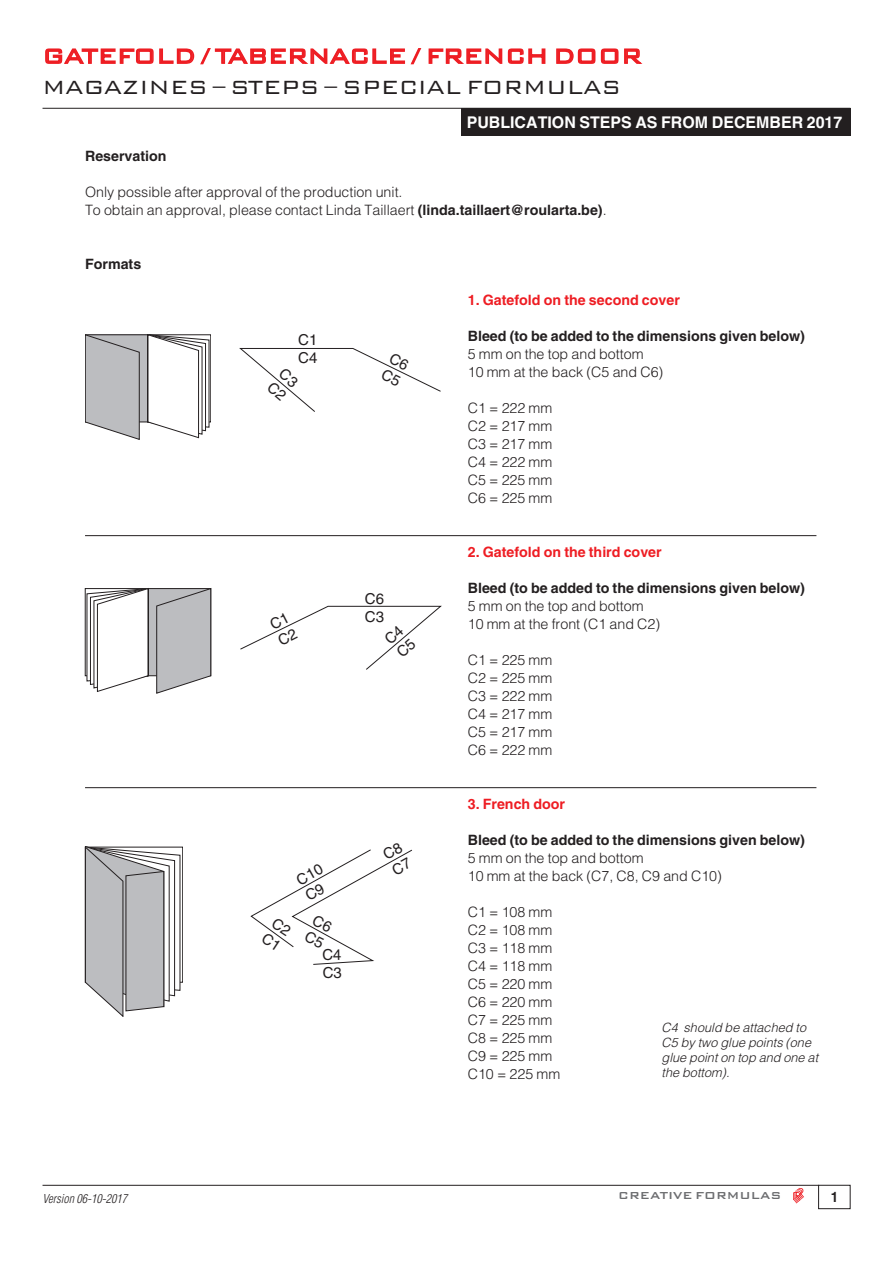
<style>
.page{position:relative;width:893px;height:1263px;background:#fff}
.page>*{position:absolute;margin:0;border:0;box-sizing:border-box;transform-origin:0 0}
.t1{font:300 27px "Bank Gothic E Lt BT";color:#ee1d23}
.t2{font:300 25.5px "Bank Gothic E Lt BT";color:#231f20}
.Normaal{font:700 16.2px "Helvetica";color:#fff}
.t3{font:15px/18px "Helvetica";color:#231f20}
.TEKST_GATEF_34{font:300 14.25px/18px "Helvetica";color:#231f20;text-align:justify}
.TEKST_GATEF_34-2{font:700 14.25px "Helvetica";color:#231f20}
.TEKST_CF{font:300 14.25px "Helvetica";color:#231f20}
.TITEL_ROOD_BOVENLIJN{font:700 14.25px "Helvetica";color:#ee1d23}
.GATEFOLDER_34_ROOD{font:700 14.25px "Helvetica";color:#ee1d23}
.tekst_bold_zwart{font:700 14.25px "Helvetica";color:#231f20}
.t4{font:500 13.5px "Bank Gothic E Md BT";color:#6c6d70}
.t5{font:700 condensed 13.5px "Helvetica";color:#231f20}
.TEKST_GATEF_34-3{font:italic 300 12.75px/15px "Helvetica";color:#231f20}
.t6{font:italic 300 condensed 12px "Helvetica";color:#231f20}
.s1{font-weight:700}
</style>
<div class="page">
<div style="left:818px;top:1185px;width:32px;height:24px;border:1px solid #231f20"></div>
<svg style="left:793px;top:1188px;width:11px;height:15px"></svg>
<hr style="left:43px;top:1185px;width:776px;height:1px;background:#231f20">
<hr style="left:43px;top:108px;width:807px;height:1px;background:#231f20">
<hr style="left:85px;top:535px;width:731px;height:1px;background:#231f20">
<hr style="left:85px;top:787px;width:731px;height:1px;background:#231f20">
<svg style="left:45px;top:48px;width:377px;height:17px"></svg>
<svg style="left:428px;top:48px;width:118px;height:16px"></svg>
<svg style="left:556px;top:48px;width:87px;height:16px"></svg>
<div style="left:85px;top:335px;width:63px;height:87px;background:#bcbdc0"></div>
<div style="left:85px;top:335px;width:63px;height:87px;border:1px solid #231f20"></div>
<div style="left:148px;top:335px;width:63px;height:87px;border:1px solid #231f20"></div>
<svg style="left:85px;top:334px;width:55px;height:106px"></svg>
<svg style="left:148px;top:334px;width:61px;height:104px"></svg>
<div style="left:148px;top:588px;width:63px;height:88px;background:#bcbdc0;border:1px solid #231f20"></div>
<svg style="left:85px;top:588px;width:2px;height:88px"></svg>
<svg style="left:156px;top:588px;width:55px;height:106px"></svg>
<svg style="left:87px;top:588px;width:61px;height:104px"></svg>
<svg style="left:240px;top:348px;width:201px;height:64px"></svg>
<svg style="left:240px;top:605px;width:201px;height:65px"></svg>
<div style="left:85px;top:847px;width:98px;height:135px;border:1px solid #231f20"></div>
<svg style="left:85px;top:846px;width:96px;height:171px"></svg>
<div style="left:461px;top:108px;width:389px;height:27px;background:#231f20"></div>
<svg style="left:251px;top:849px;width:161px;height:116px"></svg>
<p class="t1" style="left:43px;top:42px;width:601px">GATEFOLD / TABERNACLE / FRENCH DOOR</p>
<p class="t2" style="left:43px;top:74px;width:580px">MAGAZINES – STEPS – SPECIAL FORMULAS</p>
<p class="Normaal" style="left:467px;top:113px;width:377px">PUBLICATION STEPS AS FROM DECEMBER 2017</p>
<p class="tekst_bold_zwart" style="left:85px;top:147px;width:83px">Reservation</p>
<p class="TEKST_CF" style="left:85px;top:183px;width:319px">Only possible after approval of the production unit.</p>
<p class="TEKST_CF" style="left:85px;top:201px;width:523px">To obtain an approval, please contact Linda Taillaert <span class="s1">(linda.taillaert@roularta.be)</span>.</p>
<p class="tekst_bold_zwart" style="left:85px;top:255px;width:58px">Formats</p>
<p class="t3" style="left:298px;top:331px;width:21px">C1<br>C4</p>
<p class="t3" style="left:287px;top:365px;width:21px;rotate:41deg">C3<br>C2</p>
<p class="t3" style="left:394px;top:349px;width:21px;rotate:26deg">C6<br>C5</p>
<p class="t3" style="left:267px;top:617px;width:21px;rotate:-27deg">C1<br>C2</p>
<p class="t3" style="left:365px;top:589px;width:21px">C6<br>C3</p>
<p class="t3" style="left:381px;top:634px;width:21px;rotate:-42deg">C4<br>C5</p>
<p class="t3" style="left:293px;top:873px;width:29px;rotate:-29deg">C10<br>C9</p>
<p class="t3" style="left:278px;top:914px;width:21px;rotate:33deg">C2<br>C1</p>
<p class="t3" style="left:317px;top:911px;width:21px;rotate:26deg">C6<br>C5</p>
<p class="t3" style="left:322px;top:946px;width:21px;rotate:-1deg">C4<br>C3</p>
<p class="t3" style="left:380px;top:847px;width:21px;rotate:-29deg">C8<br>C7</p>
<p class="GATEFOLDER_34_ROOD" style="left:468px;top:291px;width:214px">1. Gatefold on the second cover</p>
<p class="TEKST_GATEF_34-2" style="left:468px;top:327px;width:339px">Bleed (to be added to the dimensions given below)</p>
<p class="TEKST_GATEF_34" style="left:468px;top:345px;width:177px">5 mm on the top and bottom</p>
<p class="TEKST_GATEF_34" style="left:468px;top:363px;width:197px">10 mm at the back (C5 and C6)</p>
<p class="TEKST_GATEF_34" style="left:468px;top:399px;width:86px">C1 = 222 mm C2 = 217 mm C3 = 217 mm C4 = 222 mm C5 = 225 mm C6 = 225 mm</p>
<p class="TITEL_ROOD_BOVENLIJN" style="left:468px;top:543px;width:195px">2. Gatefold on the third cover</p>
<p class="TEKST_GATEF_34-2" style="left:468px;top:579px;width:339px">Bleed (to be added to the dimensions given below)</p>
<p class="TEKST_GATEF_34" style="left:468px;top:597px;width:177px">5 mm on the top and bottom</p>
<p class="TEKST_GATEF_34" style="left:468px;top:615px;width:194px">10 mm at the front (C1 and C2)</p>
<p class="TEKST_GATEF_34" style="left:468px;top:651px;width:86px">C1 = 225 mm C2 = 225 mm C3 = 222 mm C4 = 217 mm C5 = 217 mm C6 = 222 mm</p>
<p class="TITEL_ROOD_BOVENLIJN" style="left:468px;top:795px;width:99px">3. French door</p>
<p class="TEKST_GATEF_34-2" style="left:468px;top:831px;width:339px">Bleed (to be added to the dimensions given below)</p>
<p class="TEKST_GATEF_34" style="left:468px;top:849px;width:177px">5 mm on the top and bottom</p>
<p class="TEKST_GATEF_34" style="left:468px;top:867px;width:256px">10 mm at the back (C7, C8, C9 and C10)</p>
<p class="TEKST_GATEF_34" style="left:468px;top:903px;width:86px">C1 = 108 mm</p>
<p class="TEKST_GATEF_34" style="left:468px;top:921px;width:86px">C2 = 108 mm C3 = 118 mm C4 = 118 mm C5 = 220 mm C6 = 220 mm</p>
<p class="TEKST_GATEF_34" style="left:468px;top:1011px;width:86px">C7 = 225 mm</p>
<p class="TEKST_GATEF_34" style="left:468px;top:1029px;width:86px">C8 = 225 mm</p>
<p class="TEKST_GATEF_34" style="left:468px;top:1047px;width:86px">C9 = 225 mm</p>
<p class="TEKST_GATEF_34" style="left:468px;top:1065px;width:94px">C10 = 225 mm</p>
<p class="TEKST_GATEF_34-3" style="left:662px;top:1019px;width:158px">C4 should be attached to<br>C5 by two glue points (one glue point on top and one at the bottom).</p>
<p class="t6" style="left:43px;top:1192px;width:86px">Version 06-10-2017</p>
<p class="t4" style="left:618px;top:1188px;width:165px">CREATIVE FORMULAS</p>
<p class="t5" style="left:831px;top:1189px;width:8px">1</p>
</div>
